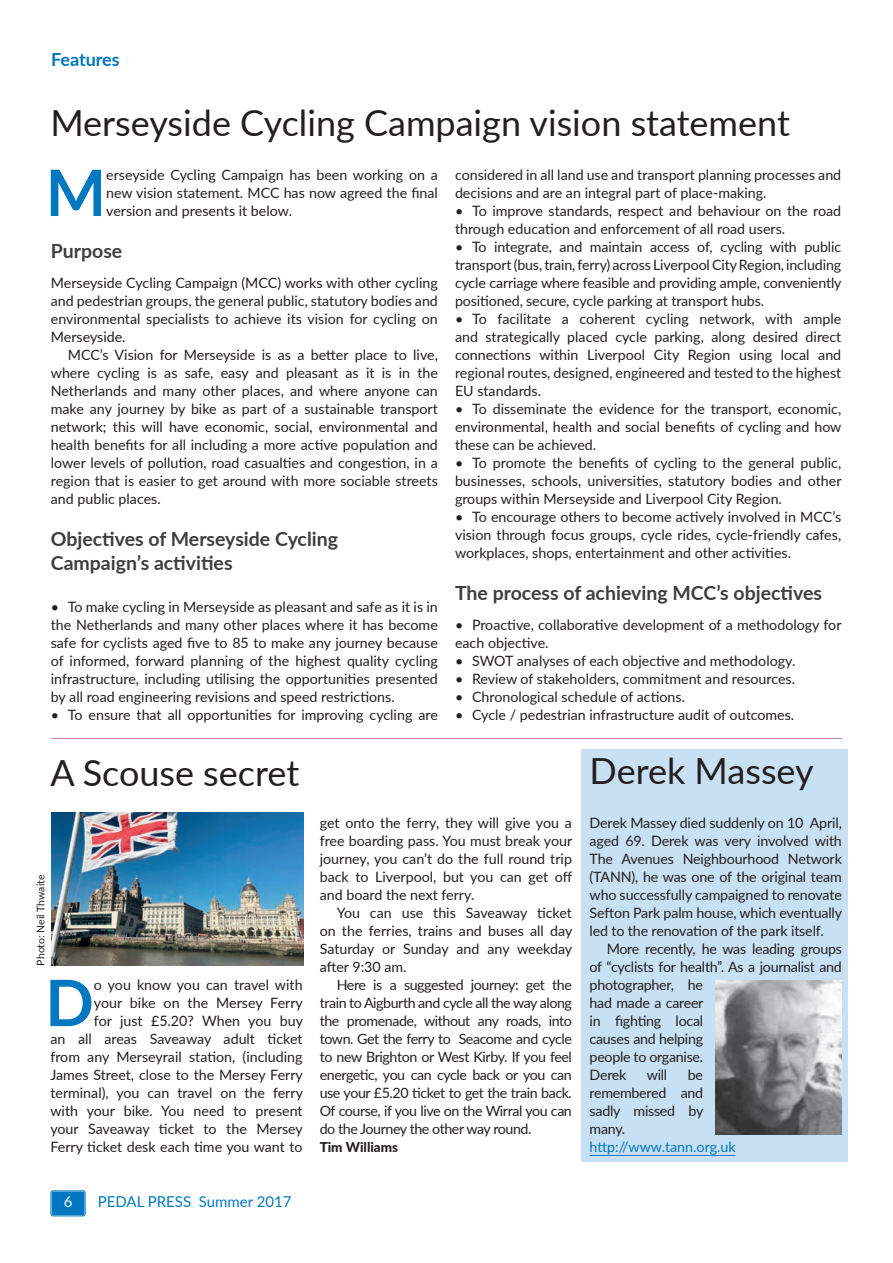
<style>
.page{position:relative;width:893px;height:1263px;background:#fff}
.page>*{position:absolute;margin:0;border:0;box-sizing:border-box;transform-origin:0 0}
.t1{font:700 64.05px "Lato";color:#0078c0}
.t2{font:36px "Lato";color:#231f20}
.t3{font:700 19.5px/24px "Lato";color:#3e3e3f}
.t4{font:700 18px "Lato";color:#0078c0}
.t5{font:15px "Lato";color:#0078c0}
.t6{font:15px "Lato";color:#fff}
.t7{font:14.25px/18px "Lato";color:#231f20;text-align:justify}
.t8{font:14.25px/18px "Lato";letter-spacing:-.02em;color:#231f20}
.t9{font:14.25px "Lato";color:#0078c0}
.t10{font:800 13.5px "Lato";color:#231f20}
.t11{font:10.5px "Lato";color:#231f20}
</style>
<div class="page">
<div style="left:581px;top:749px;width:266px;height:412px;background:#c7e0f3"></div>
<div style="left:51px;top:1191px;width:34px;height:25px;border:1px solid #0078c0;border-radius:2px"></div>
<div style="left:52px;top:1191px;width:32px;height:24px;background:#0078c0"></div>
<hr style="left:590px;top:1155px;width:146px;height:1px;background:#0078c0">
<hr style="left:51px;top:738px;width:791px;height:1px;background:#c77db4">
<img style="left:716px;top:981px;width:126px;height:153px">
<img style="left:51px;top:813px;width:252px;height:152px">
<p class="t4" style="left:51px;top:46px;width:70px">Features</p>
<h2 class="t2" style="left:50px;top:97px;width:741px">Merseyside Cycling Campaign vision statement</h2>
<h1 class="t1" style="left:46px;top:146px;width:62px">M</h1>
<p class="t7" style="left:106px;top:165px;width:333px">erseyside Cycling Campaign has been working on a new vision statement. MCC has now agreed the final version and presents it below.</p>
<h3 class="t3" style="left:51px;top:238px;width:73px">Purpose</h3>
<p class="t7" style="left:51px;top:273px;width:389px">Merseyside Cycling Campaign (MCC) works with other cycling and pedestrian groups, the general public, statutory bodies and environmental specialists to achieve its vision for cycling on Merseyside.</p>
<p class="t7" style="left:51px;top:345px;width:389px;text-indent:17px">MCC’s Vision for Merseyside is as a better place to live, where cycling is as safe, easy and pleasant as it is in the Netherlands and many other places, and where anyone can make any journey by bike as part of a sustainable transport network; this will have economic, social, environmental and health benefits for all including a more active population and lower levels of pollution, road casualties and congestion, in a region that is easier to get around with more sociable streets and public places.</p>
<h3 class="t3" style="left:51px;top:526px;width:289px">Objectives of Merseyside Cycling<br>Campaign’s activities</h3>
<p class="t7" style="left:51px;top:597px;width:389px">• To make cycling in Merseyside as pleasant and safe as it is in the Netherlands and many other places where it has become safe for cyclists aged five to 85 to make any journey because of informed, forward planning of the highest quality cycling infrastructure, including utilising the opportunities presented by all road engineering revisions and speed restrictions.</p>
<p class="t7" style="left:51px;top:705px;width:389px">• To ensure that all opportunities for improving cycling are</p>
<h2 class="t2" style="left:50px;top:747px;width:250px">A Scouse secret</h2>
<p class="t7" style="left:455px;top:165px;width:388px">considered in all land use and transport planning processes and decisions and are an integral part of place-making.</p>
<p class="t7" style="left:455px;top:201px;width:388px">• To improve standards, respect and behaviour on the road through education and enforcement of all road users.</p>
<p class="t7" style="left:455px;top:237px;width:388px">• To integrate, and maintain access of, cycling with public transport (bus, train, ferry) across Liverpool City Region, including cycle carriage where feasible and providing ample, conveniently positioned, secure, cycle parking at transport hubs.</p>
<p class="t7" style="left:455px;top:309px;width:388px">• To facilitate a coherent cycling network, with ample and strategically placed cycle parking, along desired direct connections within Liverpool City Region using local and regional routes, designed, engineered and tested to the highest EU standards.</p>
<p class="t7" style="left:455px;top:399px;width:388px">• To disseminate the evidence for the transport, economic, environmental, health and social benefits of cycling and how these can be achieved.</p>
<p class="t7" style="left:455px;top:453px;width:388px">• To promote the benefits of cycling to the general public, businesses, schools, universities, statutory bodies and other groups within Merseyside and Liverpool City Region.</p>
<p class="t7" style="left:455px;top:507px;width:388px">• To encourage others to become actively involved in MCC’s vision through focus groups, cycle rides, cycle-friendly cafes, workplaces, shops, entertainment and other activities.</p>
<h3 class="t3" style="left:455px;top:580px;width:369px">The process of achieving MCC’s objectives</h3>
<p class="t7" style="left:455px;top:615px;width:388px">• Proactive, collaborative development of a methodology for each objective.</p>
<p class="t7" style="left:455px;top:651px;width:342px">• SWOT analyses of each objective and methodology.</p>
<p class="t7" style="left:455px;top:669px;width:342px">• Review of stakeholders, commitment and resources.</p>
<p class="t7" style="left:455px;top:687px;width:232px">• Chronological schedule of actions.</p>
<p class="t7" style="left:455px;top:705px;width:341px">• Cycle / pedestrian infrastructure audit of outcomes.</p>
<h2 class="t2" style="left:590px;top:745px;width:225px">Derek Massey</h2>
<p class="t11" style="left:33px;top:965px;width:92px;rotate:-90deg">Photo: Neil Thwaite</p>
<p class="t7" style="left:50px;top:975px;width:254px;text-align:right">o you know you can travel with<br>your bike on the Mersey Ferry<br>for just £5.20? When you buy<br>an all areas Saveaway adult ticket from any Merseyrail station, (including James Street, close to the Mersey Ferry terminal), you can travel on the ferry with your bike. You need to present your Saveaway ticket to the Mersey Ferry ticket desk each time you want to</p>
<h1 class="t1" style="left:45px;top:956px;width:50px">D</h1>
<p class="t7" style="left:320px;top:813px;width:254px">get onto the ferry, they will give you a free boarding pass. You must break your journey, you can’t do the full round trip back to Liverpool, but you can get off and board the next ferry.</p>
<p class="t7" style="left:320px;top:903px;width:254px;text-indent:17px">You can use this Saveaway ticket on the ferries, trains and buses all day Saturday or Sunday and any weekday after 9:30 am.</p>
<p class="t7" style="left:320px;top:975px;width:254px;text-indent:17px">Here is a suggested journey: get the train to Aigburth and cycle all the way along the promenade, without any roads, into town. Get the ferry to Seacome and cycle to new Brighton or West Kirby. If you feel energetic, you can cycle back or you can use your £5.20 ticket to get the train back.<br>Of course, if you live on the Wirral you can do the Journey the other way round.</p>
<p class="t10" style="left:320px;top:1137px;width:80px">Tim Williams</p>
<p class="t6" style="left:64px;top:1191px;width:10px">6</p>
<p class="t5" style="left:98px;top:1191px;width:195px">PEDAL PRESS Summer 2017</p>
<p class="t7" style="left:590px;top:813px;width:254px">Derek Massey died suddenly on 10 April, aged 69. Derek was very involved with The Avenues Neighbourhood Network (TANN), he was one of the original team who successfully campaigned to renovate Sefton Park palm house, which eventually led to the renovation of the park itself.</p>
<p class="t8" style="left:590px;top:939px;width:254px;text-indent:17px">More recently, he was leading groups of “cyclists for health”. As a journalist and photographer, he<br>had made a career<br>in fighting local<br>causes and helping<br>people to organise.<br>Derek</p>
<p class="t7" style="left:590px;top:1065px;width:115px;text-indent:98px">be remembered and sadly missed by many.</p>
<p class="t9" style="left:590px;top:1137px;width:147px">http://www.tann.org.uk</p>
<p class="t7" style="left:647px;top:1065px;width:22px">will</p>
</div>
